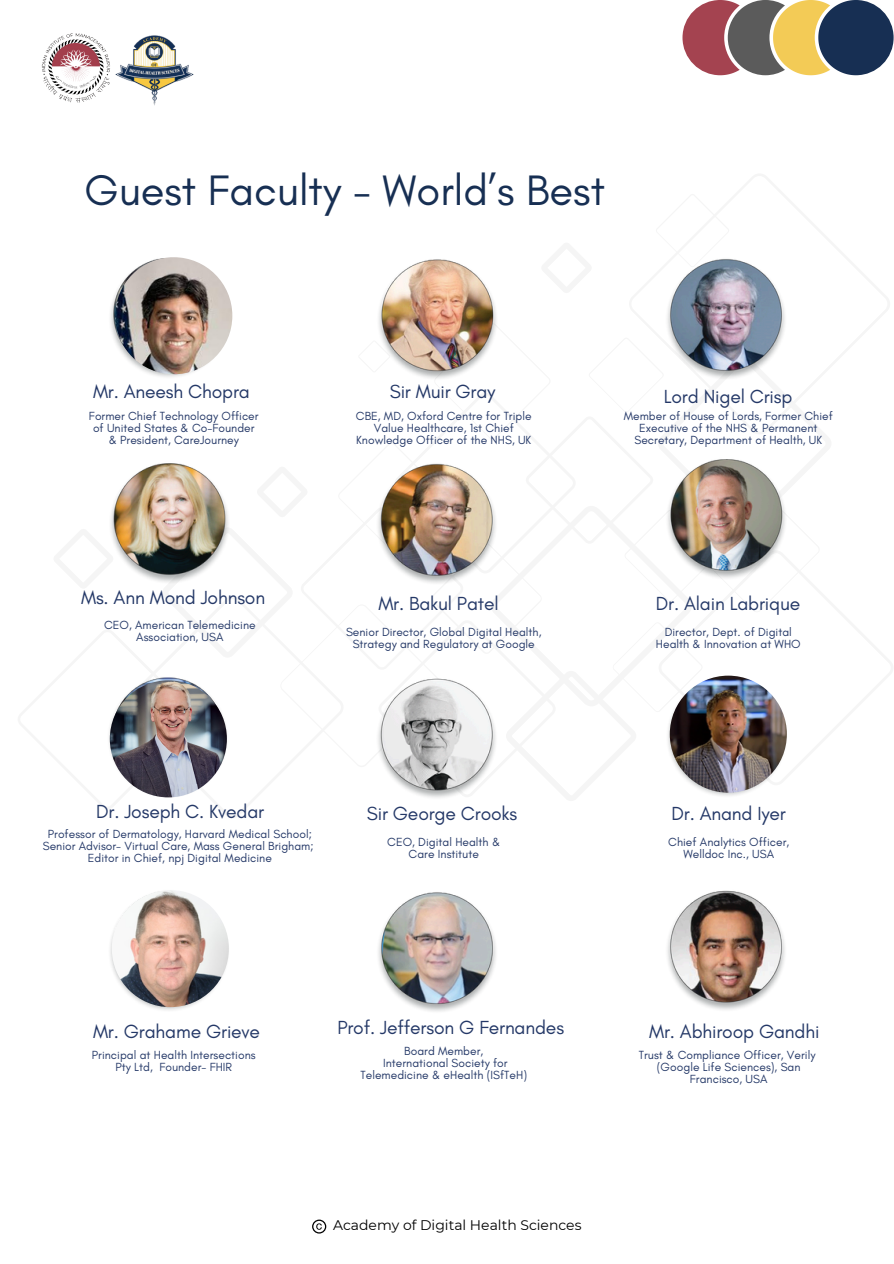
<style>
.page{position:relative;width:894px;height:1264px;background:#fff}
.page>*{position:absolute;margin:0;border:0;box-sizing:border-box;transform-origin:0 0}
.t1{font:43.35px "Glacial Indifference";color:#172f53}
.t2{font:19.35px "Glacial Indifference";letter-spacing:-.01em;color:#243867}
.t3{font:13.95px "Montserrat";color:#000}
.t4{font:12px/12px "Glacial Indifference";color:#243867;text-align:center}
</style>
<div class="page">
<img style="left:41px;top:33px;width:69px;height:70px">
<img style="left:115px;top:35px;width:79px;height:71px">
<svg style="left:682px;top:0;width:211px;height:75px;background:#8c7970"></svg>
<img style="left:109px;top:257px;width:678px;height:755px">
<img style="left:115px;top:257px;width:117px;height:117px;border-radius:50%">
<img style="left:110px;top:680px;width:117px;height:117px;border-radius:50%">
<img style="left:669px;top:675px;width:117px;height:117px;border-radius:50%">
<img style="left:112px;top:890px;width:117px;height:117px;border-radius:50%">
<svg style="left:312px;top:1219px;width:14px;height:14px"></svg>
<p class="t1" style="left:84px;top:164px;width:522px">Guest Faculty - World’s Best</p>
<h2 class="t2" style="left:93px;top:379px;width:158px">Mr. Aneesh Chopra</h2>
<h2 class="t4" style="left:89px;top:410px;width:171px">Former Chief Technology Officer of United States &amp; Co-Founder &amp; President, CareJourney</h2>
<p class="t2" style="left:81px;top:586px;width:185px">Ms. Ann Mond Johnson</p>
<p class="t4" style="left:104px;top:619px;width:153px">CEO, American Telemedicine<br>Association, USA</p>
<p class="t2" style="left:389px;top:379px;width:107px">Sir Muir Gray</p>
<h2 class="t4" style="left:356px;top:410px;width:177px">CBE, MD, Oxford Centre for Triple<br>Value Healthcare, 1st Chief<br>Knowledge Officer of the NHS, UK</h2>
<h2 class="t2" style="left:378px;top:591px;width:122px">Mr. Bakul Patel</h2>
<p class="t4" style="left:346px;top:626px;width:197px">Senior Director, Global Digital Health,<br>Strategy and Regulatory at Google</p>
<p class="t2" style="left:663px;top:384px;width:130px">Lord Nigel Crisp</p>
<h2 class="t4" style="left:623px;top:410px;width:210px">Member of House of Lords, Former Chief<br>Executive of the NHS &amp; Permanent<br>Secretary, Department of Health, UK</h2>
<h2 class="t2" style="left:655px;top:591px;width:146px">Dr. Alain Labrique</h2>
<p class="t4" style="left:655px;top:626px;width:146px">Director, Dept. of Digital<br>Health &amp; Innovation at WHO</p>
<p class="t2" style="left:96px;top:800px;width:169px">Dr. Joseph C. Kvedar</p>
<p class="t2" style="left:671px;top:801px;width:116px">Dr. Anand Iyer</p>
<p class="t4" style="left:48px;top:827px;width:265px">Professor of Dermatology, Harvard Medical School;</p>
<p class="t4" style="left:43px;top:839px;width:272px">Senior Advisor- Virtual Care, Mass General Brigham;</p>
<h2 class="t4" style="left:88px;top:851px;width:186px">Editor in Chief, npj Digital Medicine</h2>
<p class="t2" style="left:367px;top:801px;width:152px">Sir George Crooks</p>
<h2 class="t4" style="left:387px;top:835px;width:114px">CEO, Digital Health &amp;<br>Care Institute</h2>
<p class="t4" style="left:668px;top:835px;width:122px">Chief Analytics Officer,<br>Welldoc Inc., USA</p>
<h2 class="t2" style="left:337px;top:1015px;width:228px">Prof. Jefferson G Fernandes</h2>
<p class="t2" style="left:93px;top:1019px;width:169px">Mr. Grahame Grieve</p>
<h2 class="t2" style="left:649px;top:1019px;width:172px">Mr. Abhiroop Gandhi</h2>
<p class="t4" style="left:404px;top:1045px;width:80px">Board Member,</p>
<h2 class="t4" style="left:360px;top:1057px;width:168px">International Society for<br>Telemedicine &amp; eHealth (ISfTeH)</h2>
<h2 class="t4" style="left:92px;top:1049px;width:165px">Principal at Health Intersections<br>Pty Ltd, Founder- FHIR</h2>
<p class="t4" style="left:638px;top:1049px;width:178px">Trust &amp; Compliance Officer, Verily</p>
<p class="t4" style="left:656px;top:1061px;width:145px">(Google Life Sciences), San<br>Francisco, USA</p>
<p class="t3" style="left:333px;top:1216px;width:250px">Academy of Digital Health Sciences</p>
</div>
